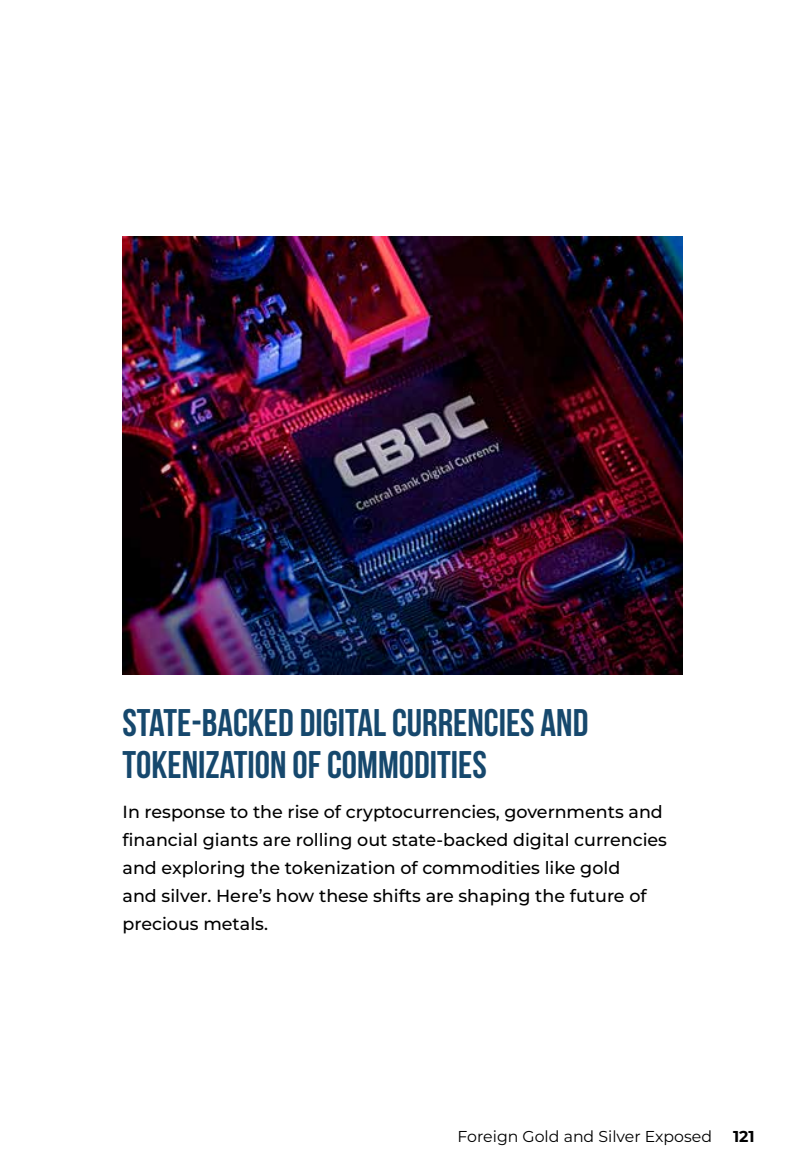
<style>
.page{position:relative;width:788px;height:1166px;background:#fff}
.page>*{position:absolute;margin:0;border:0;box-sizing:border-box;transform-origin:0 0}
.t1{font:700 38.5px/42px "Bebas Neue";color:#16486d}
.t2{font:500 17.5px/28px "Montserrat";color:#000}
.t3{font:15.75px "Montserrat";color:#000}
.t4{font:700 15.75px "Montserrat";color:#000}
</style>
<div class="page">
<img style="left:122px;top:236px;width:560px;height:439px">
<h1 class="t1" style="left:122px;top:701px;width:467px">STATE-BACKED DIGITAL CURRENCIES AND<br>TOKENIZATION OF COMMODITIES</h1>
<p class="t2" style="left:122px;top:797px;width:546px">In response to the rise of cryptocurrencies, governments and financial giants are rolling out state-backed digital currencies and exploring the tokenization of commodities like gold<br>and silver. Here’s how these shifts are shaping the future of precious metals.</p>
<p class="t3" style="left:457px;top:1126px;width:256px">Foreign Gold and Silver Exposed</p>
<p class="t4" style="left:733px;top:1126px;width:23px">121</p>
</div>
